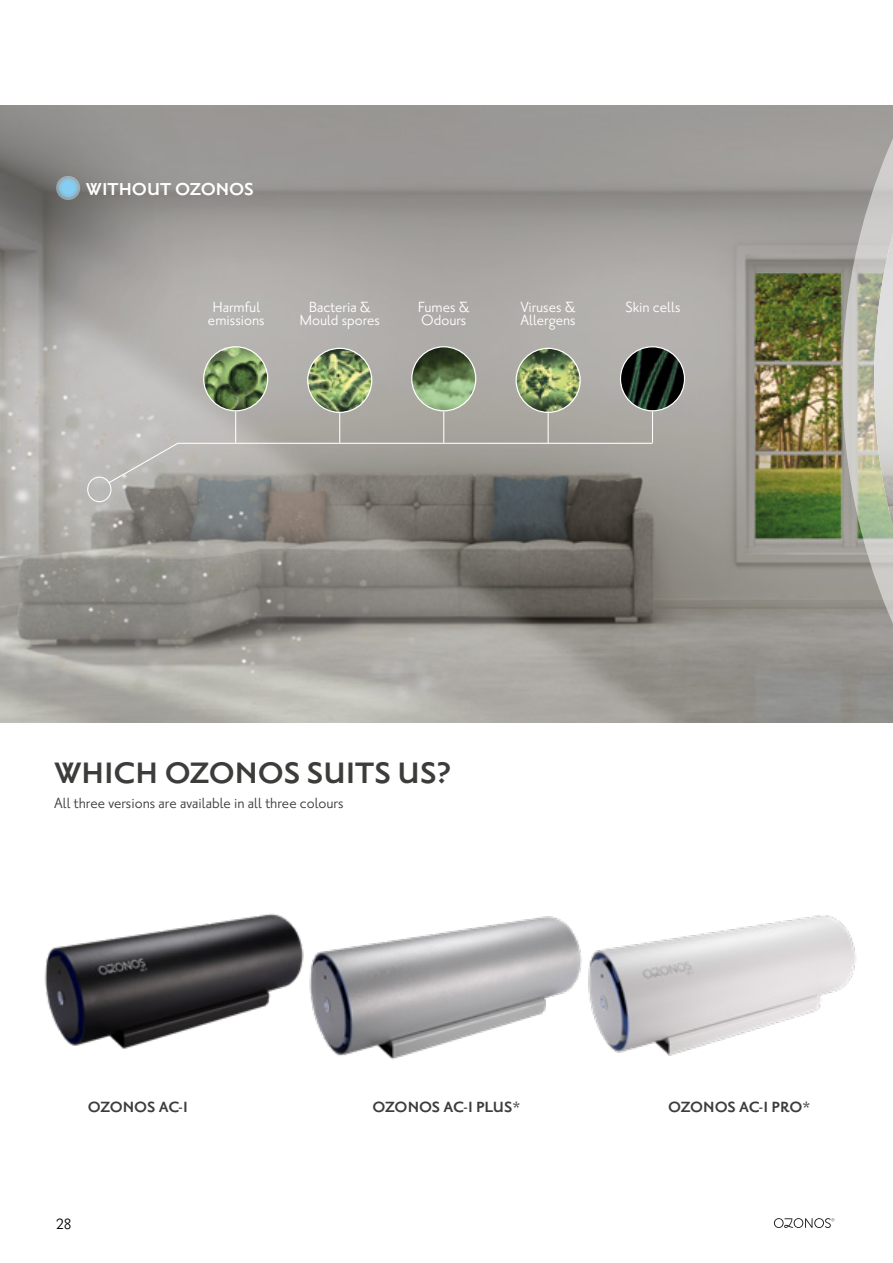
<style>
.page{position:relative;width:893px;height:1263px;background:#fff}
.page>*{position:absolute;margin:0;border:0;box-sizing:border-box;transform-origin:0 0}
.t1{font:700 36px "Priori Sans OT";letter-spacing:-.005em;color:#3c3c3b}
.t2{font:700 21px "Priori Sans OT";color:#fff}
.t3{font:18px/12.9px "Priori Sans OT";color:#fff}
.t4{font:18px "Priori Sans OT";color:#3c3c3b}
.Text_8_Pt{font:700 18px "Priori Sans OT";letter-spacing:-.01em;color:#3c3c3b}
.t5{font:18px "Priori Sans OT";color:#000}
</style>
<div class="page">
<svg style="left:774px;top:1218px;width:60px;height:10px"></svg>
<img style="left:0;top:106px;width:842px;height:616px">
<svg style="left:56px;top:176px;width:24px;height:24px"></svg>
<div style="left:59px;top:179px;width:18px;height:18px;background:#88c4e1;border-radius:50%"></div>
<div style="left:61px;top:181px;width:14px;height:14px;background:#83d0f5;border-radius:50%"></div>
<svg style="left:107px;top:442px;width:72px;height:42px;background:#bbbab6"></svg>
<div style="left:87px;top:477px;width:24px;height:25px;border:1px solid #fff;border-radius:50%"></div>
<hr style="left:178px;top:443px;width:474px;height:1px;background:#fff">
<img style="left:204px;top:347px;width:64px;height:64px;border-radius:32px">
<div style="left:203px;top:346px;width:65px;height:65px;border:1px solid #fff;border-radius:50%"></div>
<hr style="left:235px;top:411px;width:1px;height:32px;background:#fff">
<hr style="left:339px;top:411px;width:1px;height:32px;background:#fff">
<img style="left:308px;top:348px;width:64px;height:64px;border-radius:32px">
<div style="left:307px;top:348px;width:65px;height:65px;border:1px solid #fff;border-radius:50%"></div>
<hr style="left:443px;top:411px;width:1px;height:32px;background:#fff">
<img style="left:412px;top:347px;width:64px;height:64px;border-radius:32px">
<div style="left:411px;top:346px;width:65px;height:65px;border:1px solid #fff;border-radius:50%"></div>
<hr style="left:548px;top:412px;width:1px;height:31px;background:#fff">
<img style="left:516px;top:348px;width:64px;height:64px;border-radius:32px">
<div style="left:515px;top:348px;width:66px;height:65px;border:1px solid #fff;border-radius:50%"></div>
<hr style="left:652px;top:411px;width:1px;height:32px;background:#fff">
<img style="left:620px;top:347px;width:64px;height:64px">
<div style="left:620px;top:346px;width:65px;height:65px;border:1px solid #fff;border-radius:50%"></div>
<img style="left:44px;top:913px;width:235px;height:136px">
<img style="left:279px;top:915px;width:279px;height:145px">
<img style="left:558px;top:915px;width:286px;height:141px">
<svg style="left:842px;top:105px;width:32px;height:882px"></svg>
<svg style="left:874px;top:105px;width:19px;height:618px;background:#adada8"></svg>
<img style="left:874px;top:233px;width:19px;height:294px">
<p class="t2" style="left:86px;top:180px;width:170px">WITHOUT OZONOS</p>
<p class="t3" style="left:208px;top:302px;width:58px">Harmful emissions</p>
<p class="t3" style="left:299px;top:302px;width:82px;text-align:center">Bacteria &amp;<br>Mould spores</p>
<p class="t3" style="left:418px;top:302px;width:53px">Fumes &amp;<br>Odours</p>
<p class="t3" style="left:520px;top:302px;width:57px">Viruses &amp;<br>Allergens</p>
<p class="t3" style="left:625px;top:302px;width:57px">Skin cells</p>
<p class="t1" style="left:54px;top:757px;width:398px">WHICH OZONOS SUITS US?</p>
<p class="t4" style="left:54px;top:795px;width:291px">All three versions are available in all three colours</p>
<p class="Text_8_Pt" style="left:88px;top:1098px;width:102px">OZONOS AC-I</p>
<p class="Text_8_Pt" style="left:373px;top:1099px;width:149px">OZONOS AC-I PLUS*</p>
<p class="Text_8_Pt" style="left:668px;top:1098px;width:144px">OZONOS AC-I PRO*</p>
<p class="t5" style="left:56px;top:1215px;width:17px">28</p>
</div>
